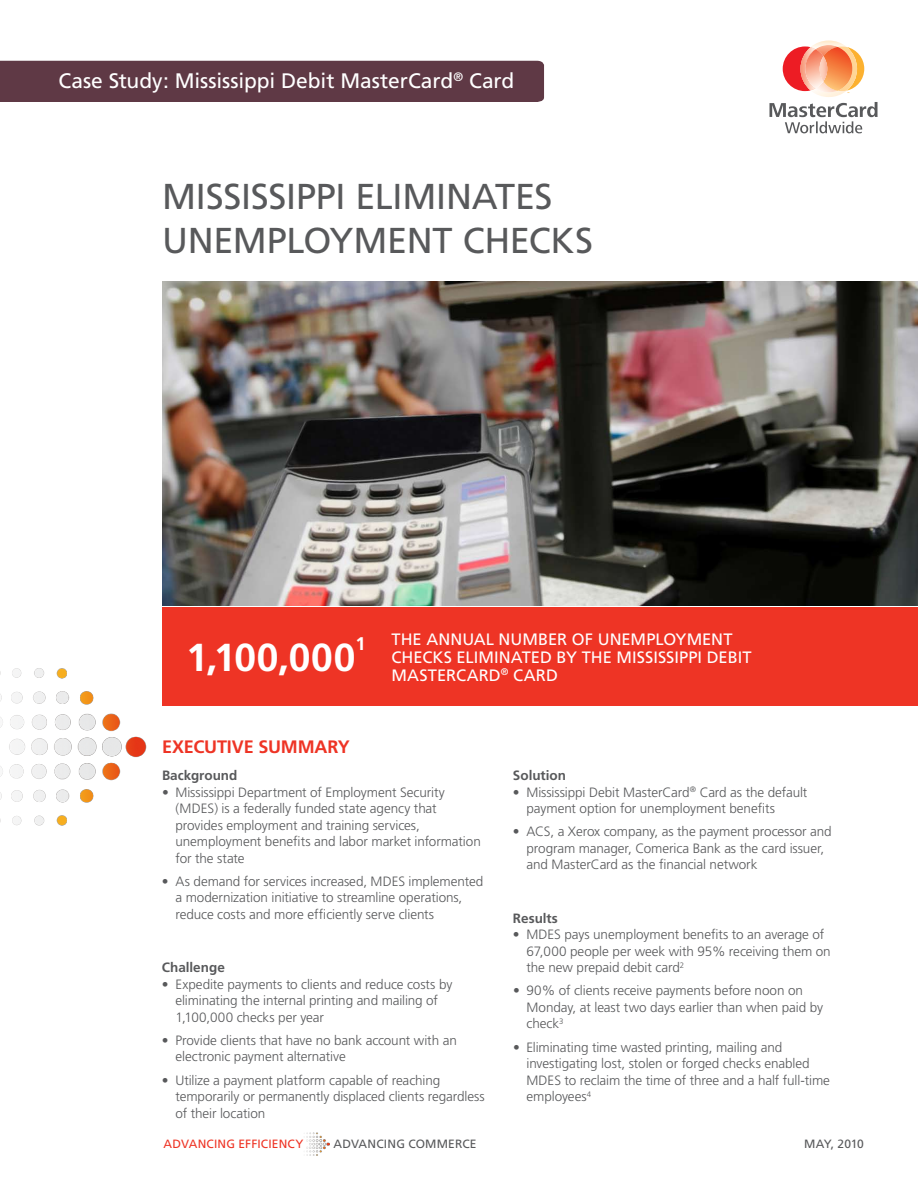
<style>
.page{position:relative;width:918px;height:1188px;background:#fff}
.page>*{position:absolute;margin:0;border:0;box-sizing:border-box;transform-origin:0 0}
.t1{font:700 39px "Frutiger";letter-spacing:.02em;color:#fff}
.t2{font:36px/43.2px "Frutiger";letter-spacing:-.01em;color:#58595b}
.t3{font:21px "Frutiger";letter-spacing:-.005em;color:#fff}
.t4{font:700 18.3px "Frutiger";color:#fff}
.t5{font:700 18px "Frutiger";letter-spacing:-.01em;color:#ee3425}
.t6{font:16.5px "Frutiger";letter-spacing:.005em;color:#fff}
.t7{font:300 13.5px/16.5px "Frutiger";letter-spacing:-.005em;color:#58595b}
.t8{font:700 13.5px "Frutiger";color:#58595b}
.t9{font:12px "Frutiger";letter-spacing:.015em;color:#58595b}
.t10{font:12px "Frutiger";letter-spacing:.015em;color:#ee3425}
</style>
<div class="page">
<div style="left:0;top:61px;width:544px;height:41px;background:#5f3945"></div>
<img style="left:0;top:668px;width:147px;height:158px">
<svg style="left:769px;top:41px;width:109px;height:92px"></svg>
<img style="left:162px;top:281px;width:756px;height:324px">
<div style="left:162px;top:607px;width:756px;height:99px;background:#ee3425"></div>
<img style="left:306px;top:1132px;width:23px;height:23px">
<h3 class="t3" style="left:58px;top:69px;width:457px">CASE STUDY: MISSISSIPPI DEBIT MASTERCARD<sup>®</sup> CARD</h3>
<h2 class="t2" style="left:162px;top:176px;width:429px">MISSISSIPPI ELI MI NATES<br>UNEMPLOYMENT CHECKS</h2>
<h1 class="t1" style="left:186px;top:634px;width:171px">1,100,000</h1>
<h3 class="t4" style="left:355px;top:633px;width:12px">1</h3>
<h3 class="t5" style="left:162px;top:736px;width:189px">EXECUTIVE SUMMARY</h3>
<p class="t6" style="left:392px;top:629px;width:48px">THE ANNUAL</p>
<p class="t6" style="left:499px;top:629px;width:14px">NUM</p>
<p class="t6" style="left:538px;top:629px;width:72px">BER OF UNEM</p>
<p class="t6" style="left:646px;top:629px;width:21px">PLOYMENT</p>
<p class="t6" style="left:392px;top:647px;width:10px">CHECK</p>
<p class="t6" style="left:444px;top:647px;width:67px">S ELIMINATED</p>
<p class="t6" style="left:557px;top:647px;width:36px">BY THE</p>
<p class="t6" style="left:617px;top:647px;width:134px">MISSISSIPPI DEBIT</p>
<p class="t6" style="left:392px;top:665px;width:166px">MASTE RCARD <sup>®</sup> CARD</p>
<p class="t8" style="left:162px;top:767px;width:77px">Background</p>
<p class="t7" style="left:175px;top:784px;width:307px;text-indent:-13px">• Mississippi Department of Employment Security (MDES) is a federally funded state agency that provides employment and training services, unemployment benefits and labor market information for the state</p>
<p class="t7" style="left:175px;top:873px;width:309px;text-indent:-13px">• As demand for services increased, MDES implemented a modernization initiative to streamline operations, reduce costs and more efficiently serve clients</p>
<p class="t8" style="left:162px;top:959px;width:64px">Challenge</p>
<p class="t7" style="left:175px;top:976px;width:278px;text-indent:-13px">• Expedite payments to clients and reduce costs by eliminating the internal printing and mailing of<br>1,100,000 checks per year</p>
<p class="t7" style="left:175px;top:1032px;width:283px;text-indent:-13px">• Provide clients that have no bank account with an electronic payment alternative</p>
<p class="t7" style="left:175px;top:1072px;width:311px;text-indent:-14px">• Utilize a payment platform capable of reaching temporarily or permanently displaced clients regardless of their location</p>
<p class="t10" style="left:164px;top:1137px;width:141px">ADVANCI NG EFFICI ENCY</p>
<p class="t9" style="left:334px;top:1137px;width:145px">ADVANCI NG COMMERCE</p>
<p class="t8" style="left:513px;top:767px;width:55px">Solution</p>
<p class="t7" style="left:526px;top:784px;width:282px;text-indent:-14px">• Mississippi Debit MasterCard<sup>®</sup> Card as the default payment option for unemployment benefits</p>
<p class="t7" style="left:526px;top:824px;width:307px;text-indent:-14px">• ACS, a Xerox company, as the payment processor and program manager, Comerica Bank as the card issuer, and MasterCard as the financial network</p>
<p class="t8" style="left:513px;top:910px;width:46px">Results</p>
<p class="t7" style="left:526px;top:926px;width:306px;text-indent:-13px">• MDES pays unemployment benefits to an average of<br>67,000 people per week with 95% receiving them on the new prepaid debit card<sup>2</sup></p>
<p class="t7" style="left:527px;top:983px;width:298px;text-indent:-13px">• 90% of clients receive payments before noon on<br>Monday, at least two days earlier than when paid by check<sup>3</sup></p>
<p class="t7" style="left:527px;top:1039px;width:305px;text-indent:-14px">• Eliminating time wasted printing, mailing and investigating lost, stolen or forged checks enabled MDES to reclaim the time of three and a half full-time employees<sup>4</sup></p>
<p class="t9" style="left:804px;top:1137px;width:61px">MAY, 2010</p>
</div>
